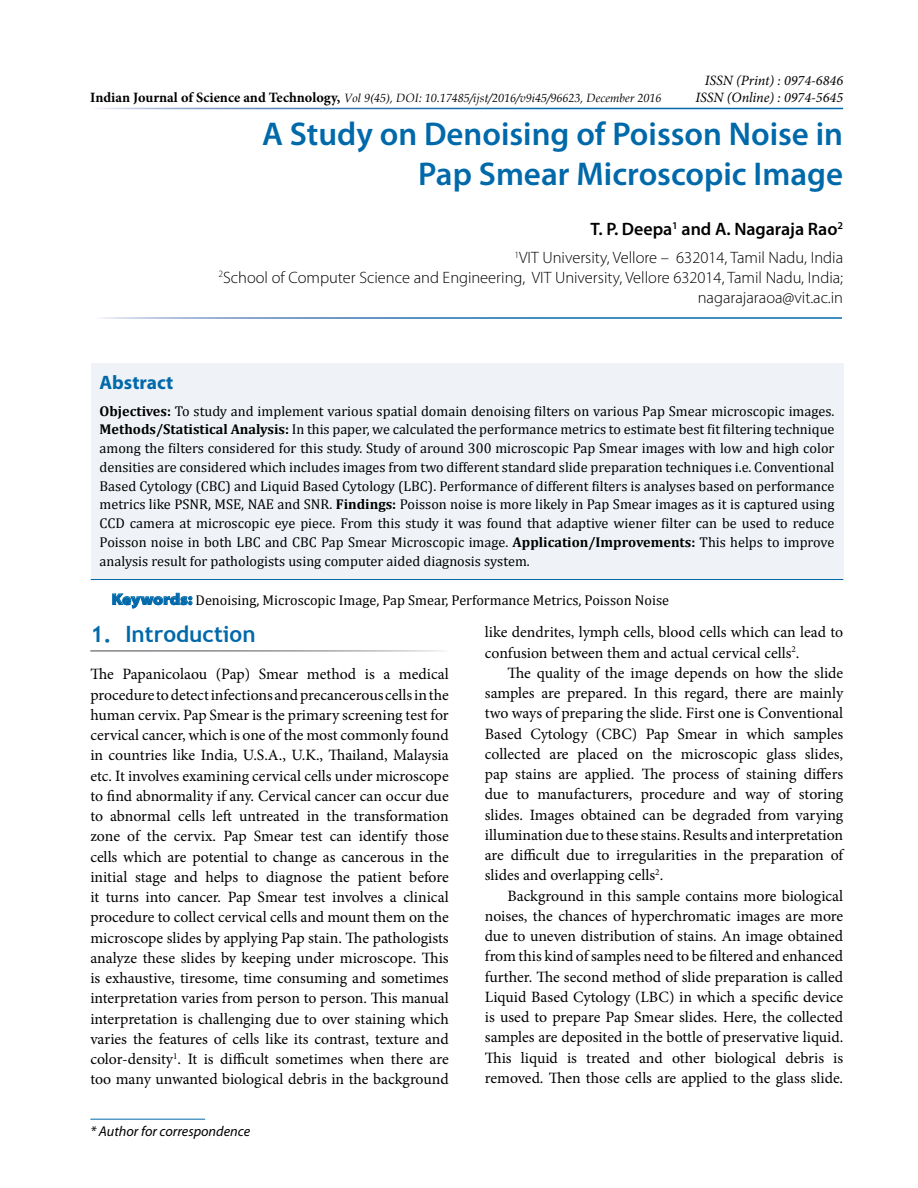
<style>
.page{position:relative;width:918px;height:1188px;background:#fff}
.page>*{position:absolute;margin:0;border:0;box-sizing:border-box;transform-origin:0 0}
.t1{font:600 33px/40.5px "Myriad Pro";color:#0069aa;text-align:right}
.t2{font:700 22.5px "Trebuchet MS";color:#0069aa}
.t3{font:700 19.5px "Myriad Pro";color:#0069aa}
.t4{font:600 18px "Myriad Pro";color:#000}
.t5{font:300 16.5px/19.8px "Myriad Pro";color:#000;text-align:right}
.t6{font:15.75px/20.2px "Minion Pro";color:#000;text-align:justify}
.t7{font:14.25px/18.8px "Cambria";color:#000;text-align:justify}
.t8{font:italic 14.25px/17.1px "Minion Pro";color:#000;text-align:right}
.t9{font:italic 14.25px "Myriad Pro";color:#000}
.t10{font:italic 12px "Book Antiqua";color:#000}
.s1{font-family:"Minion Pro";font-weight:700;font-style:normal;font-size:14.25px}
.s2{font-weight:700}
.s3{font-family:"Myriad Pro";font-weight:900;font-stretch:semi-expanded;font-size:15.75px;color:#0069aa}
</style>
<div class="page">
<hr style="left:90px;top:1119px;width:115px;height:1px;background:#0069aa">
<div style="left:91px;top:363px;width:752px;height:216px;background:#eff3f7"></div>
<hr style="left:91px;top:579px;width:752px;height:1px;background:#0069aa">
<svg style="left:113px;top:593px;width:79px;height:15px"></svg>
<p class="t10" style="left:90px;top:89px;width:573px"><span class="s1">Indian Journal of Science and Technology,</span> Vol 9(45), DOI: 10.17485/ijst/2016/v9i45/96623, December 2016</p>
<p class="t8" style="left:695px;top:71px;width:149px">ISSN (Print) : 0974-6846<br>ISSN (Online) : 0974-5645</p>
<h1 class="t1" style="left:262px;top:113px;width:583px">A Study on Denoising of Poisson Noise in<br>Pap Smear Microscopic Image</h1>
<p class="t4" style="left:591px;top:217px;width:254px">T. P. Deepa<sup>1</sup> and A. Nagaraja Rao<sup>2</sup></p>
<p class="t5" style="left:218px;top:248px;width:626px"><sup>1</sup>VIT University, Vellore – 632014, Tamil Nadu, India<br><sup>2</sup>School of Computer Science and Engineering, VIT University, Vellore 632014, Tamil Nadu, India; nagarajaraoa@vit.ac.in</p>
<p class="t3" style="left:100px;top:372px;width:75px">Abstract</p>
<p class="t7" style="left:100px;top:401px;width:736px"><span class="s2">Objectives:</span> To study and implement various spatial domain denoising filters on various Pap Smear microscopic images.<br><span class="s2">Methods/Statistical Analysis:</span> In this paper, we calculated the performance metrics to estimate best fit filtering technique among the filters considered for this study. Study of around 300 microscopic Pap Smear images with low and high color densities are considered which includes images from two different standard slide preparation techniques i.e. Conventional Based Cytology (CBC) and Liquid Based Cytology (LBC). Performance of different filters is analyses based on performance metrics like PSNR, MSE, NAE and SNR. <span class="s2">Findings:</span> Poisson noise is more likely in Pap Smear images as it is captured using CCD camera at microscopic eye piece. From this study it was found that adaptive wiener filter can be used to reduce Poisson noise in both LBC and CBC Pap Smear Microscopic image. <span class="s2">Application/Improvements:</span> This helps to improve analysis result for pathologists using computer aided diagnosis system.</p>
<p class="t7" style="left:112px;top:590px;width:559px"><span class="s3">Keywords:</span> Denoising, Microscopic Image, Pap Smear, Performance Metrics, Poisson Noise</p>
<h2 class="t2" style="left:90px;top:620px;width:167px">1. Introduction</h2>
<p class="t6" style="left:90px;top:664px;width:360px">The Papanicolaou (Pap) Smear method is a medical procedure to detect infections and precancerous cells in the human cervix. Pap Smear is the primary screening test for cervical cancer, which is one of the most commonly found in countries like India, U.S.A., U.K., Thailand, Malaysia etc. It involves examining cervical cells under microscope to find abnormality if any. Cervical cancer can occur due to abnormal cells left untreated in the transformation zone of the cervix. Pap Smear test can identify those cells which are potential to change as cancerous in the initial stage and helps to diagnose the patient before it turns into cancer. Pap Smear test involves a clinical procedure to collect cervical cells and mount them on the microscope slides by applying Pap stain. The pathologists analyze these slides by keeping under microscope. This is exhaustive, tiresome, time consuming and sometimes interpretation varies from person to person. This manual interpretation is challenging due to over staining which varies the features of cells like its contrast, texture and color-density<sup>1</sup>. It is difficult sometimes when there are too many unwanted biological debris in the background</p>
<p class="t9" style="left:90px;top:1124px;width:161px">* Author for correspondence</p>
<p class="t6" style="left:485px;top:622px;width:360px">like dendrites, lymph cells, blood cells which can lead to confusion between them and actual cervical cells<sup>2</sup>.</p>
<p class="t6" style="left:485px;top:663px;width:360px;text-indent:23px">The quality of the image depends on how the slide samples are prepared. In this regard, there are mainly two ways of preparing the slide. First one is Conventional Based Cytology (CBC) Pap Smear in which samples collected are placed on the microscopic glass slides, pap stains are applied. The process of staining differs due to manufacturers, procedure and way of storing slides. Images obtained can be degraded from varying illumination due to these stains. Results and interpretation are difficult due to irregularities in the preparation of slides and overlapping cells<sup>2</sup>.</p>
<p class="t6" style="left:485px;top:886px;width:360px;text-indent:23px">Background in this sample contains more biological noises, the chances of hyperchromatic images are more due to uneven distribution of stains. An image obtained from this kind of samples need to be filtered and enhanced further. The second method of slide preparation is called Liquid Based Cytology (LBC) in which a specific device is used to prepare Pap Smear slides. Here, the collected samples are deposited in the bottle of preservative liquid.<br>This liquid is treated and other biological debris is removed. Then those cells are applied to the glass slide.</p>
</div>
